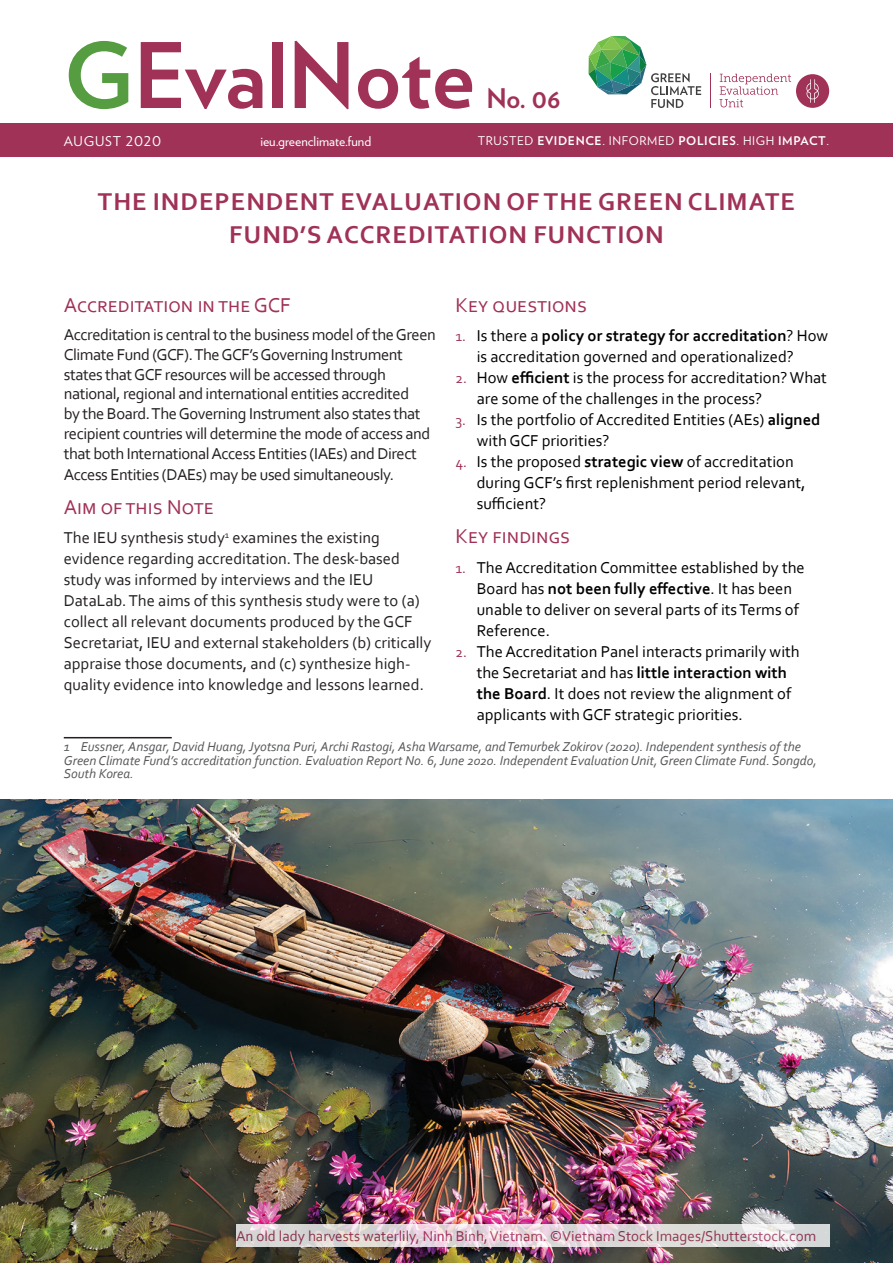
<style>
.page{position:relative;width:893px;height:1263px;background:#fff}
.page>*{position:absolute;margin:0;border:0;box-sizing:border-box;transform-origin:0 0}
.t1{font:700 90px "Verlag";color:#a03157}
.t2{font:700 27px "Verlag";color:#a03157}
.t3{font:700 25.5px/33px "Corbel";letter-spacing:.04em;color:#a03157;text-align:center}
.t4{font:21px "Corbel";color:#a03157}
.t5{font:16.5px/21px "Corbel";color:#000}
.t6{font:16.5px/20px "Corbel";letter-spacing:-.025em;color:#231f20}
.t7{font:16.5px/21px "Corbel";color:#231f20}
.t8{font:15px "Corbel";color:#a03257}
.t9{font:italic 13.5px/13.5px "Corbel";color:#57585a}
.t10{font:13.5px "Verlag";color:#fff}
.t11{font:13.5px "Verlag";letter-spacing:.06em;color:#fff}
.t12{font:12px "Verlag";letter-spacing:.05em;color:#fff}
.s1{color:#569d42}
.s2{font-weight:700}
.s3{font-size:15px;color:#a03257}
</style>
<div class="page">
<div style="left:0;top:124px;width:893px;height:33px;background:#a03157"></div>
<hr style="left:64px;top:737px;width:108px;height:1px;background:#231f20">
<img style="left:0;top:799px;width:893px;height:464px">
<hr style="left:710px;top:73px;width:1px;height:35px;background:#a03257">
<svg style="left:588px;top:36px;width:113px;height:72px"></svg>
<svg style="left:719px;top:74px;width:110px;height:34px"></svg>
<svg style="left:236px;top:1224px;width:593px;height:22px"></svg>
<h1 class="t1" style="left:64px;top:5px;width:412px"><span class="s1">G</span>EvalNote</h1>
<h2 class="t2" style="left:486px;top:77px;width:76px">No. 06</h2>
<p class="t11" style="left:64px;top:131px;width:99px">AUGUST 2020</p>
<p class="t10" style="left:260px;top:131px;width:112px">ieu.greenclimate.fund</p>
<p class="t12" style="left:478px;top:132px;width:353px">TRUSTED <span class="s2">EVIDENCE</span>. INFORMED <span class="s2">POLICIES</span>. HIGH <span class="s2">IMPACT</span>.</p>
<h3 class="t3" style="left:98px;top:185px;width:699px">THE INDEPENDENT EVALUATION OF THE GREEN CLIMATE<br>FUND’S ACCREDITATION FUNCTION</h3>
<p class="t4" style="left:64px;top:292px;width:228px">Accreditation in the GCF</p>
<p class="t6" style="left:64px;top:324px;width:374px">Accreditation is central to the business model of the Green Climate Fund (GCF). The GCF’s Governing Instrument states that GCF resources will be accessed through national, regional and international entities accredited<br>by the Board. The Governing Instrument also states that recipient countries will determine the mode of access and that both International Access Entities (IAEs) and Direct Access Entities (DAEs) may be used simultaneously.</p>
<p class="t4" style="left:64px;top:494px;width:152px">Aim of this Note</p>
<p class="t7" style="left:64px;top:527px;width:369px">The IEU synthesis study<sup>1</sup> examines the existing evidence regarding accreditation. The desk-based study was informed by interviews and the IEU DataLab. The aims of this synthesis study were to (a) collect all relevant documents produced by the GCF Secretariat, IEU and external stakeholders (b) critically appraise those documents, and (c) synthesize high&shy;quality evidence into knowledge and lessons learned.</p>
<p class="t4" style="left:455px;top:292px;width:133px">Key questions</p>
<p class="t5" style="left:477px;top:325px;width:353px;text-indent:-21px"><span class="s3">1.</span> Is there a <span class="s2">policy or strategy for accreditation</span>? How is accreditation governed and operationalized?</p>
<p class="t5" style="left:477px;top:367px;width:352px;text-indent:-21px"><span class="s3">2.</span> How <span class="s2">efficient</span> is the process for accreditation? What are some of the challenges in the process?</p>
<p class="t5" style="left:477px;top:409px;width:345px;text-indent:-21px"><span class="s3">3.</span> Is the portfolio of Accredited Entities (AEs) <span class="s2">aligned </span>with GCF priorities?</p>
<p class="t5" style="left:477px;top:451px;width:330px;text-indent:-21px"><span class="s3">4.</span> Is the proposed <span class="s2">strategic view</span> of accreditation during GCF’s first replenishment period relevant, sufficient?</p>
<p class="t4" style="left:455px;top:523px;width:116px">Key findings</p>
<p class="t5" style="left:477px;top:556px;width:330px;text-indent:-21px"><span class="s3">1.</span> The Accreditation Committee established by the Board has <span class="s2">not been fully effective</span>. It has been unable to deliver on several parts of its Terms of Reference.</p>
<p class="t5" style="left:477px;top:640px;width:324px;text-indent:-21px"><span class="s3">2.</span> The Accreditation Panel interacts primarily with the Secretariat and has <span class="s2">little interaction with the Board</span>. It does not review the alignment of applicants with GCF strategic priorities.</p>
<p class="t9" style="left:64px;top:740px;width:755px">1 Eussner, Ansgar, David Huang, Jyotsna Puri, Archi Rastogi, Asha Warsame, and Temurbek Zokirov (2020). Independent synthesis of the<br>Green Climate Fund’s accreditation function. Evaluation Report No. 6, June 2020. Independent Evaluation Unit, Green Climate Fund. Songdo,<br>South Korea.</p>
<p class="t8" style="left:236px;top:1226px;width:582px">An old lady harvests waterlily, Ninh Binh, Vietnam. ©Vietnam Stock Images/Shutterstock.com</p>
</div>
